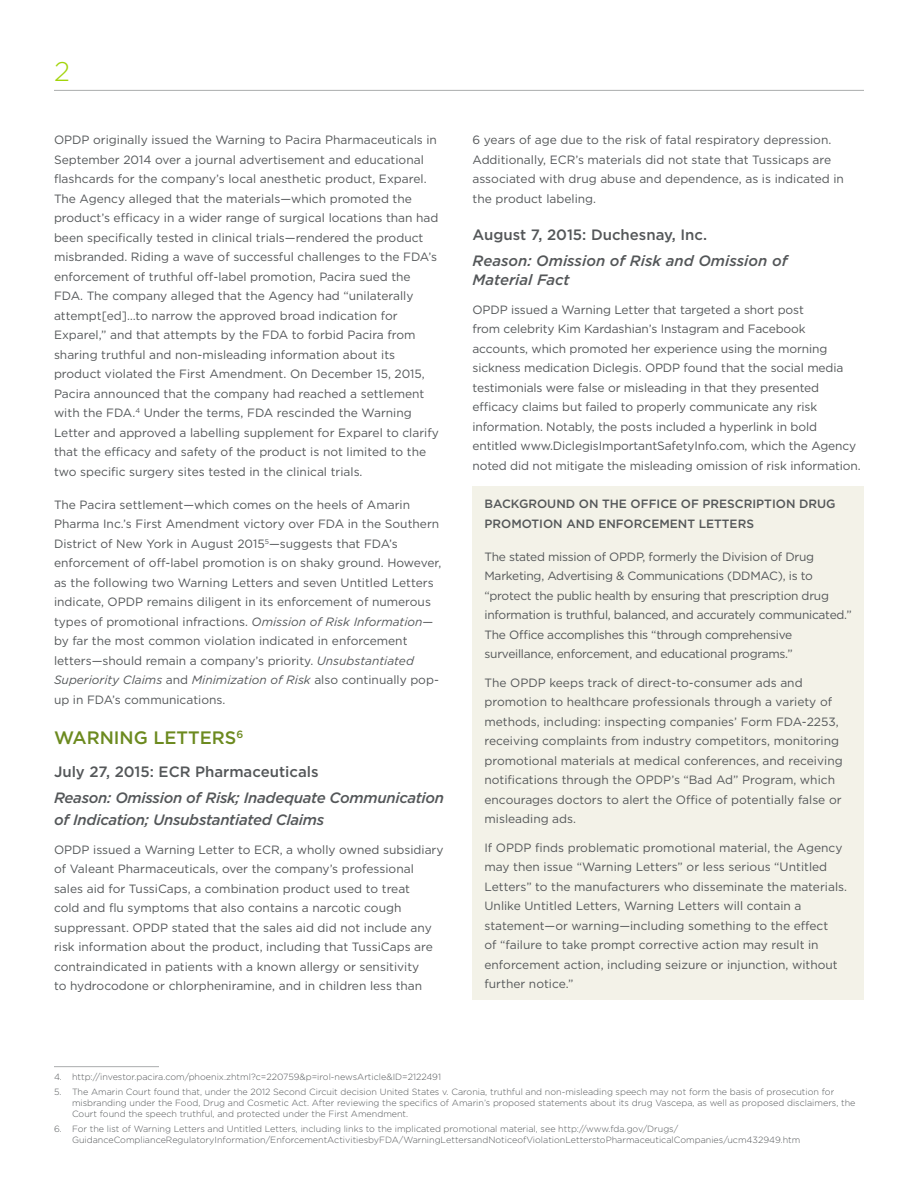
<style>
.page{position:relative;width:918px;height:1188px;background:#fff}
.page>*{position:absolute;margin:0;border:0;box-sizing:border-box;transform-origin:0 0}
.PAGE_-_Numbers_L{font:300 27px "Gotham";color:#a2d40a}
.BOD_-_Copy_Headers{font:500 18px "Gotham";color:#6c8a1f}
.BOD_-_Copy_Header_3{font:italic 500 15px/22.5px "Gotham";letter-spacing:-.02em;color:#545759}
.BOD_-_Copy_Header_2{font:500 15px "Gotham";color:#545759}
.BOD_-_Copy_Header_3-2{font:italic 500 15px/19.5px "Gotham";color:#545759}
.BOD_-_Copy_P1_Gray{font:12px/19.5px "Gotham";color:#545759}
.CHART_-_Copy{font:12px/19.5px "Gotham";color:#545759}
.CHART_-_Copy-2{font:12px/19.5px "Gotham";letter-spacing:-.02em;color:#545759}
.CHART_-_Header_1{font:500 12px/19.5px "Gotham";color:#545759}
.t1{font:300 9px/10.8px "Gotham";color:#545759}
.s1{font-style:italic}
</style>
<div class="page">
<hr style="left:54px;top:90px;width:810px;height:1px;background:#aaacad">
<hr style="left:54px;top:1066px;width:105px;height:1px;background:#aaacad">
<div style="left:472px;top:487px;width:392px;height:513px;background:#f3f2e8"></div>
<p class="PAGE_-_Numbers_L" style="left:54px;top:54px;width:17px">2</p>
<p class="BOD_-_Copy_P1_Gray" style="left:54px;top:130px;width:386px">OPDP originally issued the Warning to Pacira Pharmaceuticals in September 2014 over a journal advertisement and educational flashcards for the company’s local anesthetic product, Exparel.<br>The Agency alleged that the materials—which promoted the product’s efficacy in a wider range of surgical locations than had been specifically tested in clinical trials—rendered the product misbranded. Riding a wave of successful challenges to the FDA’s enforcement of truthful off-label promotion, Pacira sued the FDA. The company alleged that the Agency had “unilaterally attempt[ed]…to narrow the approved broad indication for Exparel,” and that attempts by the FDA to forbid Pacira from sharing truthful and non-misleading information about its product violated the First Amendment. On December 15, 2015, Pacira announced that the company had reached a settlement with the FDA.<sup>4</sup> Under the terms, FDA rescinded the Warning Letter and approved a labelling supplement for Exparel to clarify that the efficacy and safety of the product is not limited to the two specific surgery sites tested in the clinical trials.</p>
<p class="BOD_-_Copy_P1_Gray" style="left:54px;top:494px;width:389px">The Pacira settlement—which comes on the heels of Amarin Pharma Inc.’s First Amendment victory over FDA in the Southern District of New York in August 2015<sup>5</sup>—suggests that FDA’s enforcement of off-label promotion is on shaky ground. However, as the following two Warning Letters and seven Untitled Letters indicate, OPDP remains diligent in its enforcement of numerous types of promotional infractions. <span class="s1">Omission of Risk Information</span>— by far the most common violation indicated in enforcement letters—should remain a company’s priority. <span class="s1">Unsubstantiated Superiority Claims</span> and <span class="s1">Minimization of Risk</span> also continually pop&shy;up in FDA’s communications.</p>
<p class="BOD_-_Copy_Headers" style="left:54px;top:726px;width:191px">WARNING LETTERS<sup>6</sup></p>
<p class="BOD_-_Copy_Header_2" style="left:54px;top:762px;width:266px">July 27, 2015: ECR Pharmaceuticals</p>
<p class="BOD_-_Copy_Header_3" style="left:54px;top:786px;width:392px">Reason: Omission of Risk; Inadequate Communication of Indication; Unsubstantiated Claims</p>
<p class="BOD_-_Copy_P1_Gray" style="left:54px;top:839px;width:391px">OPDP issued a Warning Letter to ECR, a wholly owned subsidiary of Valeant Pharmaceuticals, over the company’s professional sales aid for TussiCaps, a combination product used to treat<br>cold and flu symptoms that also contains a narcotic cough suppressant. OPDP stated that the sales aid did not include any risk information about the product, including that TussiCaps are contraindicated in patients with a known allergy or sensitivity<br>to hydrocodone or chlorpheniramine, and in children less than</p>
<p class="BOD_-_Copy_P1_Gray" style="left:472px;top:130px;width:373px">6 years of age due to the risk of fatal respiratory depression.<br>Additionally, ECR’s materials did not state that Tussicaps are associated with drug abuse and dependence, as is indicated in the product labeling.</p>
<p class="BOD_-_Copy_Header_2" style="left:472px;top:225px;width:236px">August 7, 2015: Duchesnay, Inc.</p>
<p class="BOD_-_Copy_Header_3-2" style="left:472px;top:250px;width:317px">Reason: Omission of Risk and Omission of<br>Material Fact</p>
<p class="BOD_-_Copy_P1_Gray" style="left:472px;top:299px;width:390px">OPDP issued a Warning Letter that targeted a short post<br>from celebrity Kim Kardashian’s Instagram and Facebook accounts, which promoted her experience using the morning sickness medication Diclegis. OPDP found that the social media testimonials were false or misleading in that they presented efficacy claims but failed to properly communicate any risk information. Notably, the posts included a hyperlink in bold entitled www.DiclegisImportantSafetyInfo.com, which the Agency noted did not mitigate the misleading omission of risk information.</p>
<p class="CHART_-_Header_1" style="left:484px;top:494px;width:353px">BACKGROUND ON THE OFFICE OF PRESCRIPTION DRUG<br>PROMOTION AND ENFORCEMENT LETTERS</p>
<p class="CHART_-_Copy-2" style="left:484px;top:546px;width:369px">The stated mission of OPDP, formerly the Division of Drug Marketing, Advertising &amp; Communications (DDMAC), is to “protect the public health by ensuring that prescription drug information is truthful, balanced, and accurately communicated.” The Office accomplishes this “through comprehensive surveillance, enforcement, and educational programs.”</p>
<p class="CHART_-_Copy" style="left:484px;top:672px;width:360px">The OPDP keeps track of direct-to-consumer ads and promotion to healthcare professionals through a variety of methods, including: inspecting companies’ Form FDA-2253, receiving complaints from industry competitors, monitoring promotional materials at medical conferences, and receiving notifications through the OPDP’s “Bad Ad” Program, which encourages doctors to alert the Office of potentially false or misleading ads.</p>
<p class="CHART_-_Copy" style="left:484px;top:837px;width:364px">If OPDP finds problematic promotional material, the Agency may then issue “Warning Letters” or less serious “Untitled Letters” to the manufacturers who disseminate the materials.<br>Unlike Untitled Letters, Warning Letters will contain a statement—or warning—including something to the effect<br>of “failure to take prompt corrective action may result in enforcement action, including seizure or injunction, without further notice.”</p>
<p class="t1" style="left:54px;top:1071px;width:389px">4. http://investor.pacira.com/phoenix.zhtml?c=220759&amp;p=irol-newsArticle&amp;ID=2122491</p>
<p class="t1" style="left:72px;top:1086px;width:785px;text-indent:-18px">5. The Amarin Court found that, under the 2012 Second Circuit decision United States v. Caronia, truthful and non-misleading speech may not form the basis of prosecution for misbranding under the Food, Drug and Cosmetic Act. After reviewing the specifics of Amarin’s proposed statements about its drug Vascepa, as well as proposed disclaimers, the<br>Court found the speech truthful, and protected under the First Amendment.</p>
<p class="t1" style="left:72px;top:1123px;width:730px;text-indent:-18px">6. For the list of Warning Letters and Untitled Letters, including links to the implicated promotional material, see http://www.fda.gov/Drugs/<br>GuidanceComplianceRegulatoryInformation/EnforcementActivitiesbyFDA/WarningLettersandNoticeofViolationLetterstoPharmaceuticalCompanies/ucm432949.htm</p>
</div>
